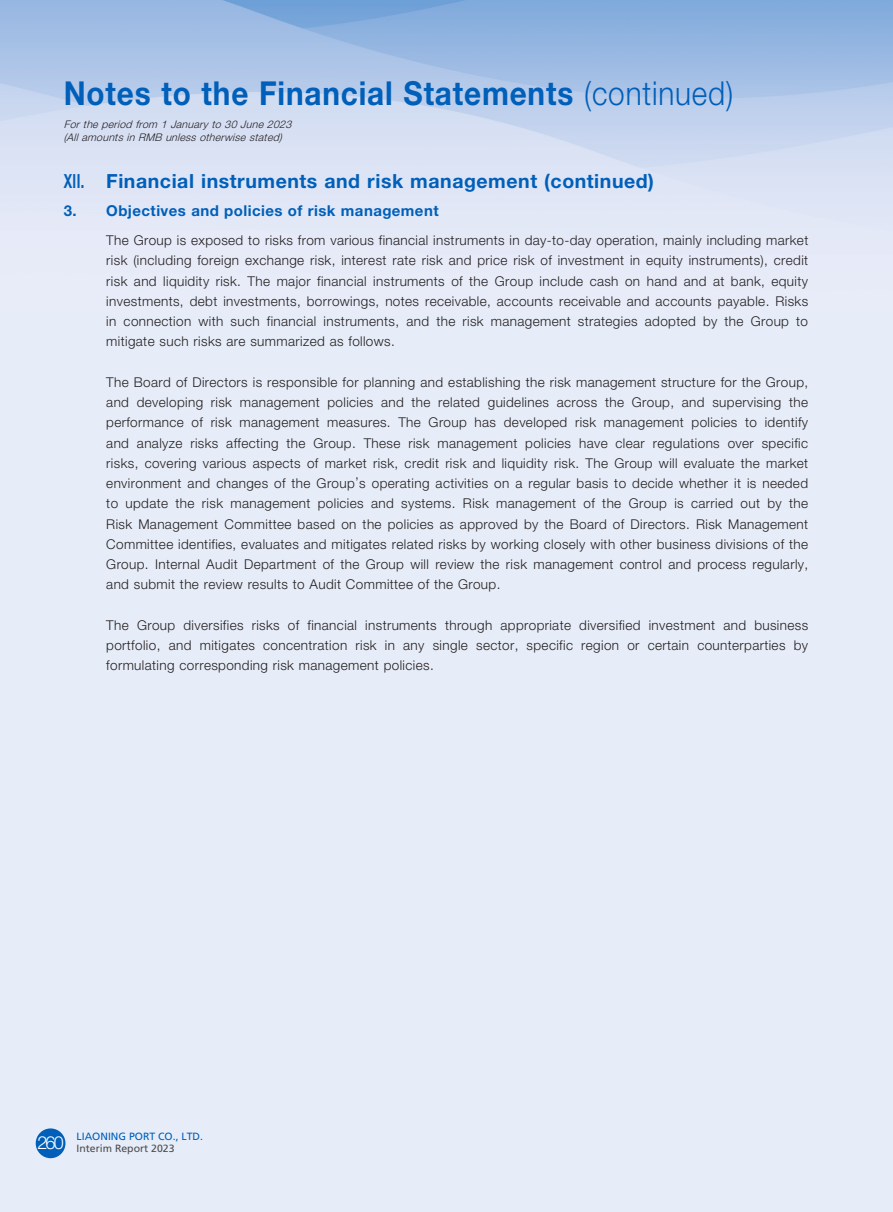
<style>
.page{position:relative;width:893px;height:1212px;background:#e7edf8}
.page>*{position:absolute;margin:0;border:0;box-sizing:border-box;transform-origin:0 0}
.t1{font:700 33px "Helvetica Neue LT Std";letter-spacing:.03em;color:#005fb9;scale:.9 1}
.t2{font:700 19.5px "Helvetica Neue LT Std";letter-spacing:.03em;color:#005fb9;scale:.65 1}
.t3{font:300 18px "Helvetica Neue LT Std";color:#fff}
.t4{font:700 15px "Helvetica Neue LT Std";letter-spacing:.03em;color:#005fb9}
.t5{font:300 13.5px/20.2px "Helvetica Neue LT Std";letter-spacing:.03em;color:#231f20;text-align:justify}
.t6{font:italic 300 10.5px/13.5px "Helvetica Neue LT Std";color:#231f20}
.t7{font:10.5px "Frutiger LT Std";color:#005fb9}
.t8{font:10.5px "Frutiger LT Std";color:#4b4c4d}
.s1{font-weight:300}
</style>
<div class="page">
<div style="left:36px;top:1128px;width:29px;height:30px;background:#005fb9;border-radius:50%"></div>
<h1 class="t1" style="left:64px;top:73px;width:745px">Notes to the Financial Statements <span class="s1">(continued)</span></h1>
<p class="t6" style="left:64px;top:117px;width:232px">Forthe period from 1 January to 30 June 2023 (Allamountsin RMB unlessotherwise stated)</p>
<h2 class="t2" style="left:64px;top:168px;width:910px">XII. Financial instruments and risk management (continued)</h2>
<p class="t4" style="left:64px;top:202px;width:376px">3. Objectives and policies of risk management</p>
<p class="t5" style="left:106px;top:230px;width:703px">The Group is exposed to risks from various financial instruments in day-to-day operation, mainly including market risk (including foreign exchange risk, interest rate risk and price risk of investment in equity instruments), credit risk and liquidity risk. The major financial instruments of the Group include cash on hand and at bank, equity investments, debt investments, borrowings, notes receivable, accounts receivable and accounts payable. Risks in connection with such financial instruments, and the risk management strategies adopted by the Group to mitigate such risks are summarized as follows.</p>
<p class="t5" style="left:106px;top:372px;width:703px">The Board of Directors is responsible for planning and establishing the risk management structure for the Group, and developing risk management policies and the related guidelines across the Group, and supervising the performance of risk management measures. The Group has developed risk management policies to identify and analyze risks affecting the Group. These risk management policies have clear regulations over specific risks, covering various aspects of market risk, credit risk and liquidity risk. The Group will evaluate the market environment and changes of the Group’s operating activities on a regular basis to decide whether it is needed to update the risk management policies and systems. Risk management of the Group is carried out by the Risk Management Committee based on the policies as approved by the Board of Directors. Risk Management Committee identifies, evaluates and mitigates related risks by working closely with other business divisions of the Group. Internal Audit Department of the Group will review the risk management control and process regularly, and submit the review results to Audit Committee of the Group.</p>
<p class="t5" style="left:106px;top:615px;width:703px">The Group diversifies risks of financial instruments through appropriate diversified investment and business portfolio, and mitigates concentration risk in any single sector, specific region or certain counterparties by formulating corresponding risk management policies.</p>
<h3 class="t3" style="left:37px;top:1132px;width:28px">260</h3>
<p class="t7" style="left:77px;top:1130px;width:128px">LIAONING PORT CO., LTD.</p>
<p class="t8" style="left:77px;top:1142px;width:100px">Interim Report 2023</p>
</div>
